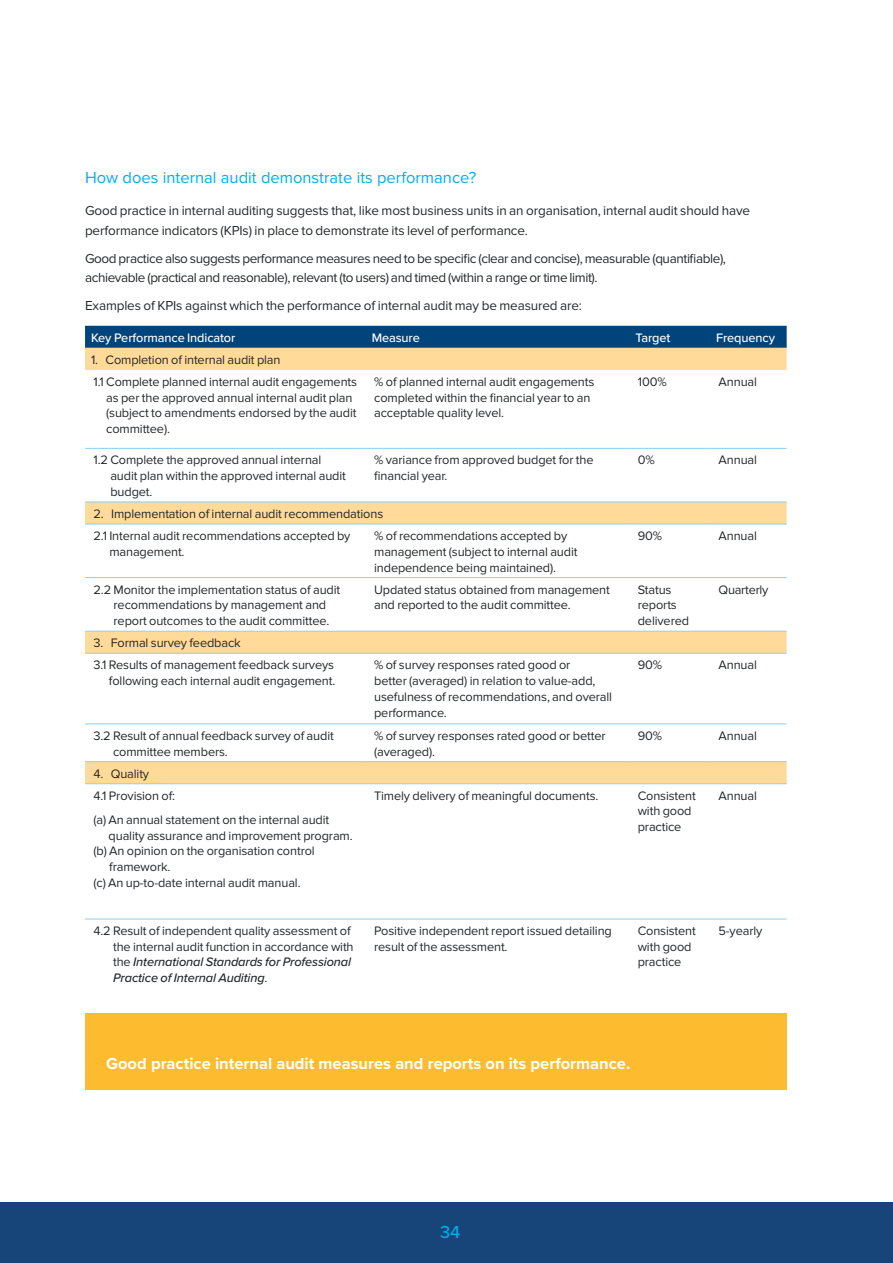
<style>
.page{position:relative;width:893px;height:1263px;background:#fff}
.page>*{position:absolute;margin:0;border:0;box-sizing:border-box;transform-origin:0 0}
.t1{font:500 18px "Proxima Nova";color:#00abe6}
.t2{font:700 16.5px "Proxima Nova";color:#fff}
.t3{font:16.5px "Proxima Nova";color:#00aeef}
.t4{font:13.5px/19.5px "Proxima Nova";letter-spacing:-.01em;color:#24282a}
.t5{font:13.5px/19.5px "Proxima Nova";letter-spacing:-.03em;color:#24282a}
.t6{font:12.75px/15.8px "Proxima Nova";letter-spacing:-.01em;color:#24282a}
.t7{font:500 12.75px "Proxima Nova";letter-spacing:-.01em;color:#fff}
.s1{font-weight:500;font-style:italic}
</style>
<div class="page">
<div style="left:0;top:1202px;width:893px;height:61px;background:#17457a"></div>
<div style="left:85px;top:1013px;width:702px;height:77px;background:#fdbb30"></div>
<div style="left:85px;top:326px;width:702px;height:22px;background:#00447c"></div>
<svg style="left:85px;top:348px;width:702px;height:435px"></svg>
<hr style="left:85px;top:448px;width:281px;height:1px;background:#90cef0">
<hr style="left:366px;top:448px;width:263px;height:1px;background:#90cef0">
<hr style="left:629px;top:448px;width:81px;height:1px;background:#90cef0">
<hr style="left:710px;top:448px;width:77px;height:1px;background:#90cef0">
<hr style="left:85px;top:502px;width:281px;height:1px;background:#90cef0">
<hr style="left:366px;top:502px;width:263px;height:1px;background:#90cef0">
<hr style="left:629px;top:502px;width:81px;height:1px;background:#90cef0">
<hr style="left:710px;top:502px;width:77px;height:1px;background:#90cef0">
<hr style="left:85px;top:524px;width:281px;height:1px;background:#90cef0">
<hr style="left:366px;top:524px;width:263px;height:1px;background:#90cef0">
<hr style="left:629px;top:524px;width:81px;height:1px;background:#90cef0">
<hr style="left:710px;top:524px;width:77px;height:1px;background:#90cef0">
<hr style="left:85px;top:577px;width:281px;height:1px;background:#90cef0">
<hr style="left:366px;top:577px;width:263px;height:1px;background:#90cef0">
<hr style="left:629px;top:577px;width:81px;height:1px;background:#90cef0">
<hr style="left:710px;top:577px;width:77px;height:1px;background:#90cef0">
<hr style="left:85px;top:631px;width:281px;height:1px;background:#90cef0">
<hr style="left:366px;top:631px;width:263px;height:1px;background:#90cef0">
<hr style="left:629px;top:631px;width:81px;height:1px;background:#90cef0">
<hr style="left:710px;top:631px;width:77px;height:1px;background:#90cef0">
<hr style="left:85px;top:653px;width:281px;height:1px;background:#90cef0">
<hr style="left:366px;top:653px;width:263px;height:1px;background:#90cef0">
<hr style="left:629px;top:653px;width:81px;height:1px;background:#90cef0">
<hr style="left:710px;top:653px;width:77px;height:1px;background:#90cef0">
<hr style="left:85px;top:723px;width:281px;height:1px;background:#90cef0">
<hr style="left:366px;top:723px;width:263px;height:1px;background:#90cef0">
<hr style="left:629px;top:723px;width:81px;height:1px;background:#90cef0">
<hr style="left:710px;top:723px;width:77px;height:1px;background:#90cef0">
<hr style="left:85px;top:761px;width:281px;height:1px;background:#90cef0">
<hr style="left:366px;top:761px;width:263px;height:1px;background:#90cef0">
<hr style="left:629px;top:761px;width:81px;height:1px;background:#90cef0">
<hr style="left:710px;top:761px;width:77px;height:1px;background:#90cef0">
<hr style="left:85px;top:783px;width:281px;height:1px;background:#90cef0">
<hr style="left:366px;top:783px;width:263px;height:1px;background:#90cef0">
<hr style="left:629px;top:783px;width:81px;height:1px;background:#90cef0">
<hr style="left:710px;top:783px;width:77px;height:1px;background:#90cef0">
<hr style="left:85px;top:919px;width:281px;height:1px;background:#90cef0">
<hr style="left:366px;top:919px;width:263px;height:1px;background:#90cef0">
<hr style="left:629px;top:919px;width:81px;height:1px;background:#90cef0">
<hr style="left:710px;top:919px;width:77px;height:1px;background:#90cef0">
<p class="t3" style="left:85px;top:168px;width:393px">How does internal audit demonstrate its performance?</p>
<p class="t4" style="left:85px;top:201px;width:667px">Good practice in internal auditing suggests that, like most business units in an organisation, internal audit should have performance indicators (KPIs) in place to demonstrate its level of performance.</p>
<p class="t5" style="left:85px;top:249px;width:642px">Good practice also suggests performance measures need to be specific (clear and concise), measurable (quantifiable), achievable (practical and reasonable), relevant (to users) and timed (within a range or time limit).</p>
<p class="t4" style="left:85px;top:296px;width:498px">Examples of KPIs against which the performance of internal audit may be measured are:</p>
<p class="t7" style="left:91px;top:328px;width:146px">Key Performance Indicator</p>
<p class="t7" style="left:372px;top:328px;width:50px">Measure</p>
<p class="t7" style="left:635px;top:328px;width:37px">Target</p>
<p class="t7" style="left:716px;top:328px;width:60px">Frequency</p>
<p class="t6" style="left:91px;top:349px;width:268px;line-height:22px">1. Completion of internal audit plan<br>1.1 Complete planned internal audit engagements</p>
<p class="t6" style="left:106px;top:390px;width:252px">as per the approved annual internal audit plan (subject to amendments endorsed by the audit committee).</p>
<p class="t6" style="left:374px;top:374px;width:222px">% of planned internal audit engagements completed within the financial year to an acceptable quality level.</p>
<p class="t6" style="left:638px;top:374px;width:30px">100%</p>
<p class="t6" style="left:719px;top:374px;width:40px">Annual</p>
<p class="t6" style="left:110px;top:452px;width:237px;text-indent:-17px">1.2 Complete the approved annual internal audit plan within the approved internal audit budget.</p>
<p class="t6" style="left:374px;top:452px;width:221px">% variance from approved budget for the financial year.</p>
<p class="t6" style="left:638px;top:452px;width:18px">0%</p>
<p class="t6" style="left:719px;top:452px;width:40px">Annual</p>
<p class="t6" style="left:94px;top:503px;width:291px;line-height:22px">2. Implementation of internal audit recommendations<br>2.1 Internal audit recommendations accepted by</p>
<p class="t6" style="left:109px;top:544px;width:77px">management.</p>
<p class="t6" style="left:374px;top:528px;width:205px">% of recommendations accepted by management (subject to internal audit independence being maintained).</p>
<p class="t6" style="left:638px;top:528px;width:26px">90%</p>
<p class="t6" style="left:719px;top:528px;width:40px">Annual</p>
<p class="t6" style="left:114px;top:582px;width:228px;text-indent:-20px">2.2 Monitor the implementation status of audit recommendations by management and report outcomes to the audit committee.</p>
<p class="t6" style="left:374px;top:582px;width:237px">Updated status obtained from management and reported to the audit committee.</p>
<p class="t6" style="left:638px;top:582px;width:53px">Status reports delivered</p>
<p class="t6" style="left:719px;top:582px;width:51px">Quarterly</p>
<p class="t6" style="left:93px;top:632px;width:242px;line-height:22px">3. Formal survey feedback<br>3.1 Results of management feedback surveys</p>
<p class="t6" style="left:109px;top:673px;width:228px">following each internal audit engagement.</p>
<p class="t6" style="left:374px;top:657px;width:239px">% of survey responses rated good or<br>better (averaged) in relation to value-add, usefulness of recommendations, and overall performance.</p>
<p class="t6" style="left:638px;top:657px;width:26px">90%</p>
<p class="t6" style="left:719px;top:657px;width:40px">Annual</p>
<p class="t6" style="left:113px;top:728px;width:222px;text-indent:-20px">3.2 Result of annual feedback survey of audit committee members.</p>
<p class="t6" style="left:374px;top:728px;width:233px">% of survey responses rated good or better (averaged).</p>
<p class="t6" style="left:638px;top:728px;width:26px">90%</p>
<p class="t6" style="left:718px;top:728px;width:40px">Annual</p>
<p class="t6" style="left:93px;top:762px;width:83px;line-height:22px">4. Quality<br>4.1 Provision of:</p>
<p class="t6" style="left:93px;top:812px;width:237px">(a) An annual statement on the internal audit</p>
<p class="t6" style="left:109px;top:828px;width:246px">quality assurance and improvement program.</p>
<p class="t6" style="left:93px;top:843px;width:223px">(b) An opinion on the organisation control</p>
<p class="t6" style="left:109px;top:859px;width:63px">framework.</p>
<p class="t6" style="left:93px;top:875px;width:209px">(c) An up-to-date internal audit manual.</p>
<p class="t6" style="left:374px;top:788px;width:226px">Timely delivery of meaningful documents.</p>
<p class="t6" style="left:638px;top:788px;width:60px">Consistent with good practice</p>
<p class="t6" style="left:718px;top:788px;width:40px">Annual</p>
<p class="t6" style="left:113px;top:923px;width:242px;text-indent:-20px">4.2 Result of independent quality assessment of the internal audit function in accordance with the <span class="s1">International Standards for Professional Practice of Internal Auditing</span>.</p>
<p class="t6" style="left:374px;top:923px;width:239px">Positive independent report issued detailing result of the assessment.</p>
<p class="t6" style="left:638px;top:923px;width:60px">Consistent with good practice</p>
<p class="t6" style="left:718px;top:923px;width:45px">5-yearly</p>
<p class="t2" style="left:106px;top:1051px;width:525px">Good practice internal audit measures and reports on its performance.</p>
<h1 class="t1" style="left:440px;top:1219px;width:22px">34</h1>
</div>
